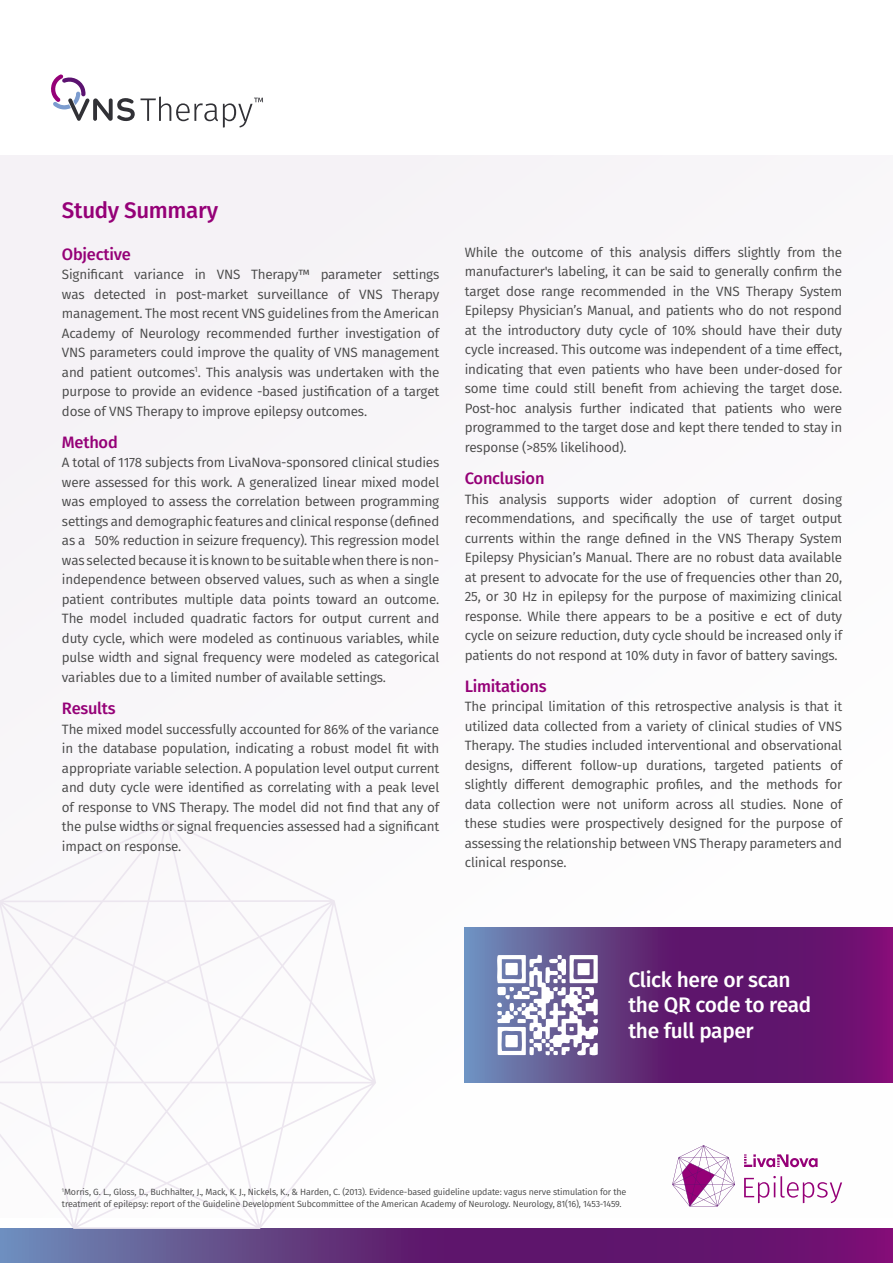
<style>
.page{position:relative;width:893px;height:1263px;background:#fff}
.page>*{position:absolute;margin:0;border:0;box-sizing:border-box;transform-origin:0 0}
.t1{font:500 22.5px "Fira Sans";letter-spacing:-.015em;color:#950077}
.t2{font:500 21px/25.5px "Fira Sans";letter-spacing:-.015em;color:#fff}
.t3{font:500 16.5px "Fira Sans";letter-spacing:-.015em;color:#950077}
.t4{font:13.5px/19.5px "Fira Sans";letter-spacing:-.015em;color:#484848;text-align:justify}
.t5{font:9px/12px "Fira Sans";letter-spacing:-.015em;color:#484848}
</style>
<div class="page">
<div style="left:0;top:155px;width:893px;height:1062px;background:#f5f2f6"></div>
<svg style="left:0;top:1229px;width:893px;height:34px;background:#65317e"></svg>
<svg style="left:51px;top:74px;width:84px;height:47px"></svg>
<svg style="left:141px;top:97px;width:122px;height:31px"></svg>
<svg style="left:744px;top:1154px;width:74px;height:13px"></svg>
<svg style="left:744px;top:1176px;width:98px;height:27px"></svg>
<svg style="left:672px;top:1145px;width:63px;height:61px"></svg>
<svg style="left:0;top:820px;width:376px;height:409px"></svg>
<svg style="left:465px;top:927px;width:428px;height:156px;background:#652a7a"></svg>
<svg style="left:496px;top:954px;width:103px;height:102px"></svg>
<h1 class="t1" style="left:62px;top:193px;width:158px">Study Summary</h1>
<p class="t3" style="left:62px;top:241px;width:70px">Objective</p>
<p class="t4" style="left:62px;top:264px;width:379px">Significant variance in VNS Therapy™ parameter settings was detected in post-market surveillance of VNS Therapy management. The most recent VNS guidelines from the American Academy of Neurology recommended further investigation of VNS parameters could improve the quality of VNS management and patient outcomes<sup>1</sup>. This analysis was undertaken with the purpose to provide an evidence -based justification of a target dose of VNS Therapy to improve epilepsy outcomes.</p>
<p class="t3" style="left:62px;top:429px;width:57px">Method</p>
<p class="t4" style="left:62px;top:453px;width:379px">A total of 1178 subjects from LivaNova-sponsored clinical studies were assessed for this work. A generalized linear mixed model was employed to assess the correlation between programming settings and demographic features and clinical response (defined as a 50% reduction in seizure frequency). This regression model was selected because it is known to be suitable when there is non&shy;independence between observed values, such as when a single patient contributes multiple data points toward an outcome.<br>The model included quadratic factors for output current and duty cycle, which were modeled as continuous variables, while pulse width and signal frequency were modeled as categorical variables due to a limited number of available settings.</p>
<p class="t3" style="left:62px;top:695px;width:55px">Results</p>
<p class="t4" style="left:62px;top:719px;width:379px">The mixed model successfully accounted for 86% of the variance in the database population, indicating a robust model fit with appropriate variable selection. A population level output current and duty cycle were identified as correlating with a peak level of response to VNS Therapy. The model did not find that any of the pulse widths or signal frequencies assessed had a significant impact on response.</p>
<p class="t4" style="left:465px;top:242px;width:379px">While the outcome of this analysis differs slightly from the manufacturer's labeling, it can be said to generally confirm the target dose range recommended in the VNS Therapy System Epilepsy Physician’s Manual, and patients who do not respond at the introductory duty cycle of 10% should have their duty cycle increased. This outcome was independent of a time effect, indicating that even patients who have been under-dosed for some time could still benefit from achieving the target dose.<br>Post-hoc analysis further indicated that patients who were programmed to the target dose and kept there tended to stay in response (&gt;85% likelihood).</p>
<p class="t3" style="left:465px;top:465px;width:81px">Conclusion</p>
<p class="t4" style="left:465px;top:489px;width:379px">This analysis supports wider adoption of current dosing recommendations, and specifically the use of target output currents within the range defined in the VNS Therapy System Epilepsy Physician’s Manual. There are no robust data available at present to advocate for the use of frequencies other than 20, 25, or 30 Hz in epilepsy for the purpose of maximizing clinical response. While there appears to be a positive e ect of duty cycle on seizure reduction, duty cycle should be increased only if patients do not respond at 10% duty in favor of battery savings.</p>
<p class="t3" style="left:465px;top:673px;width:83px">Limitations</p>
<p class="t4" style="left:465px;top:696px;width:379px">The principal limitation of this retrospective analysis is that it utilized data collected from a variety of clinical studies of VNS Therapy. The studies included interventional and observational designs, different follow-up durations, targeted patients of slightly different demographic profiles, and the methods for data collection were not uniform across all studies. None of these studies were prospectively designed for the purpose of assessing the relationship between VNS Therapy parameters and clinical response.</p>
<h2 class="t2" style="left:628px;top:966px;width:184px">Click here or scan the QR code to read the full paper</h2>
<p class="t5" style="left:62px;top:1185px;width:566px"><sup>1</sup>Morris, G. L., Gloss, D., Buchhalter, J., Mack, K. J., Nickels, K., &amp; Harden, C. (2013). Evidence-based guideline update: vagus nerve stimulation for the treatment of epilepsy: report of the Guideline Development Subcommittee of the American Academy of Neurology. Neurology, 81(16), 1453-1459.</p>
</div>
